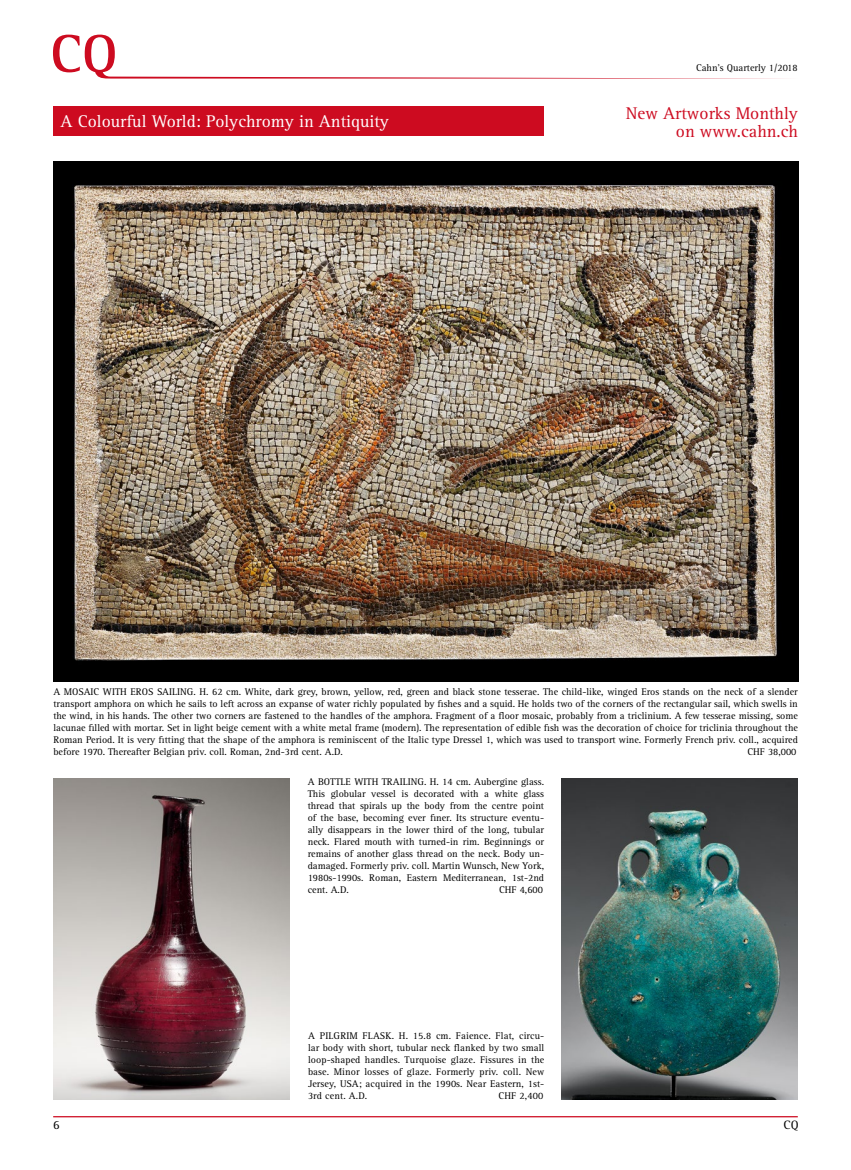
<style>
.page{position:relative;width:851px;height:1170px;background:#fff}
.page>*{position:absolute;margin:0;border:0;box-sizing:border-box;transform-origin:0 0}
.t1{font:17.5px "Rotis Serif Std";color:#fff}
.t2{font:17.5px/18.8px "Rotis Serif Std";color:#cd0b20;text-align:right}
.t3{font:12.5px "Rotis Serif Std";color:#000}
.t4{font:10px/12px "Rotis Serif Std";color:#000;text-align:justify}
</style>
<div class="page">
<hr style="left:53px;top:1115px;width:744px;height:2px;background:#cd0b20">
<svg style="left:53px;top:35px;width:731px;height:44px"></svg>
<div style="left:53px;top:106px;width:491px;height:30px;background:#cd0b20"></div>
<img style="left:53px;top:162px;width:745px;height:519px">
<img style="left:53px;top:778px;width:236px;height:321px">
<img style="left:561px;top:778px;width:236px;height:321px">
<h1 class="t1" style="left:60px;top:111px;width:330px">A Colourful World: Polychromy in Antiquity</h1>
<p class="t4" style="left:696px;top:62px;width:103px">Cahn’s Quarterly 1/2018</p>
<h1 class="t2" style="left:626px;top:104px;width:173px">New Artworks Monthly on www.cahn.ch</h1>
<p class="t4" style="left:53px;top:686px;width:745px">A MOSAIC WITH EROS SAILING. H. 62 cm. White, dark grey, brown, yellow, red, green and black stone tesserae. The child-like, winged Eros stands on the neck of a slender transport amphora on which he sails to left across an expanse of water richly populated by fishes and a squid. He holds two of the corners of the rectangular sail, which swells in the wind, in his hands. The other two corners are fastened to the handles of the amphora. Fragment of a floor mosaic, probably from a triclinium. A few tesserae missing, some lacunae filled with mortar. Set in light beige cement with a white metal frame (modern). The representation of edible fish was the decoration of choice for triclinia throughout the Roman Period. It is very fitting that the shape of the amphora is reminiscent of the Italic type Dressel 1, which was used to transport wine. Formerly French priv. coll., acquired before 1970. Thereafter Belgian priv. coll. Roman, 2nd-3rd cent. A.D.</p>
<p class="t4" style="left:747px;top:746px;width:50px">CHF 38,000</p>
<p class="t4" style="left:308px;top:776px;width:238px">A BOTTLE WITH TRAILING. H. 14 cm. Aubergine glass.<br>This globular vessel is decorated with a white glass thread that spirals up the body from the centre point of the base, becoming ever finer. Its structure eventu&shy;ally disappears in the lower third of the long, tubular neck. Flared mouth with turned-in rim. Beginnings or remains of another glass thread on the neck. Body un&shy;damaged. Formerly priv. coll. Martin Wunsch, New York, 1980s-1990s. Roman, Eastern Mediterranean, 1st-2nd cent. A.D.</p>
<p class="t4" style="left:499px;top:884px;width:45px">CHF 4,600</p>
<p class="t4" style="left:308px;top:1029px;width:238px">A PILGRIM FLASK. H. 15.8 cm. Faience. Flat, circu&shy;lar body with short, tubular neck flanked by two small loop-shaped handles. Turquoise glaze. Fissures in the base. Minor losses of glaze. Formerly priv. coll. New Jersey, USA; acquired in the 1990s. Near Eastern, 1st-3rd cent. A.D.</p>
<p class="t4" style="left:498px;top:1089px;width:46px">CHF 2,400</p>
<p class="t3" style="left:53px;top:1117px;width:8px">6</p>
<p class="t3" style="left:783px;top:1117px;width:17px">CQ</p>
</div>
